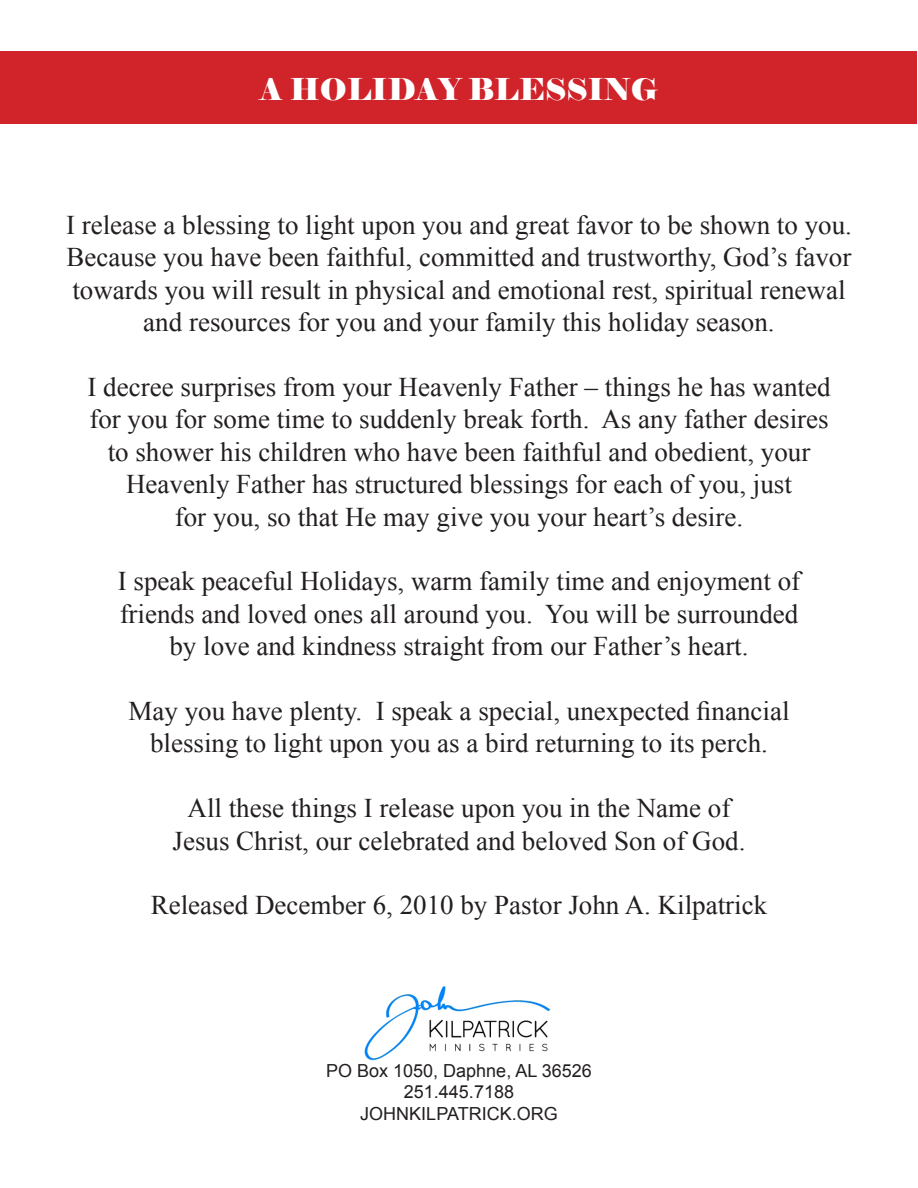
<style>
.page{position:relative;width:918px;height:1188px;background:#fff}
.page>*{position:absolute;margin:0;border:0;box-sizing:border-box;transform-origin:0 0}
.t1{font:30px "Elephant";color:#fff}
.t2{font:27px "Times New Roman";color:#231f20}
.t3{font:18px "Arial";color:#231f20}
</style>
<div class="page">
<img style="left:364px;top:986px;width:187px;height:75px">
<div style="left:1px;top:51px;width:916px;height:73px;background:#d1232a"></div>
<p class="t1" style="left:260px;top:71px;width:400px">A HOLIDAY BLESSING</p>
<p class="t2" style="left:66px;top:207px;width:787px">I release a blessing to light upon you and great favor to be shown to you.</p>
<p class="t2" style="left:67px;top:239px;width:786px">Because you have been faithful, committed and trustworthy, God’s favor</p>
<p class="t2" style="left:72px;top:272px;width:775px">towards you will result in physical and emotional rest, spiritual renewal</p>
<p class="t2" style="left:143px;top:304px;width:633px">and resources for you and your family this holiday season.</p>
<p class="t2" style="left:87px;top:369px;width:745px">I decree surprises from your Heavenly Father – things he has wanted</p>
<p class="t2" style="left:89px;top:401px;width:741px">for you for some time to suddenly break forth. As any father desires</p>
<p class="t2" style="left:108px;top:434px;width:704px">to shower his children who have been faithful and obedient, your</p>
<p class="t2" style="left:126px;top:466px;width:667px">Heavenly Father has structured blessings for each of you, just</p>
<p class="t2" style="left:175px;top:498px;width:570px">for you, so that He may give you your heart’s desire.</p>
<p class="t2" style="left:118px;top:563px;width:684px">I speak peaceful Holidays, warm family time and enjoyment of</p>
<p class="t2" style="left:120px;top:596px;width:680px">friends and loved ones all around you. You will be surrounded</p>
<p class="t2" style="left:169px;top:628px;width:581px">by love and kindness straight from our Father’s heart.</p>
<p class="t2" style="left:128px;top:693px;width:663px">May you have plenty. I speak a special, unexpected financial</p>
<p class="t2" style="left:150px;top:725px;width:619px">blessing to light upon you as a bird returning to its perch.</p>
<p class="t2" style="left:188px;top:790px;width:544px">All these things I release upon you in the Name of</p>
<p class="t2" style="left:173px;top:822px;width:574px">Jesus Christ, our celebrated and beloved Son of God.</p>
<p class="t2" style="left:151px;top:887px;width:618px">Released December 6, 2010 by Pastor John A. Kilpatrick</p>
<p class="t3" style="left:326px;top:1059px;width:267px">PO Box 1050, Daphne, AL 36526</p>
<p class="t3" style="left:404px;top:1080px;width:112px">251.445.7188</p>
<p class="t3" style="left:360px;top:1102px;width:199px">JOHNKILPATRICK.ORG</p>
</div>
